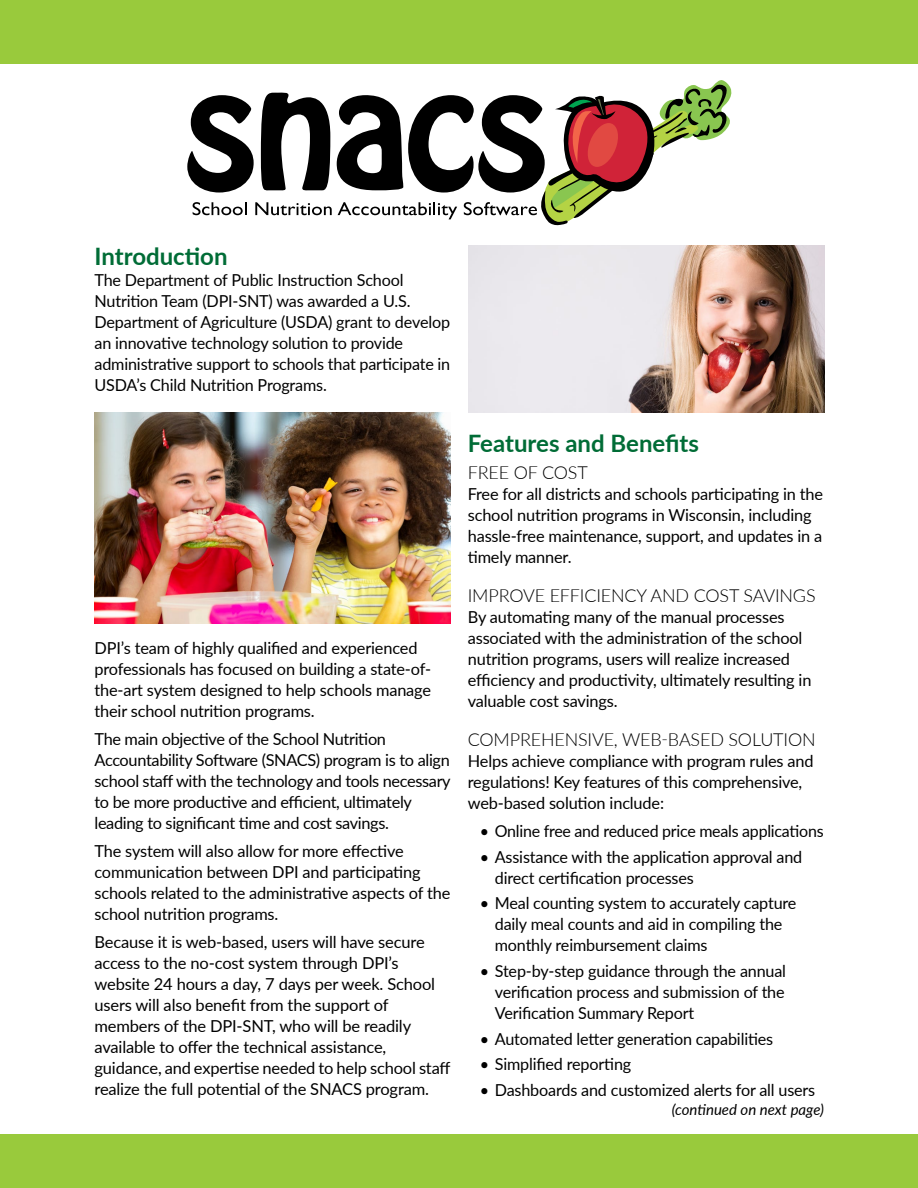
<style>
.page{position:relative;width:918px;height:1188px;background:#fff}
.page>*{position:absolute;margin:0;border:0;box-sizing:border-box;transform-origin:0 0}
.Head{font:700 24px "Lato";color:#006c36}
.Subhead{font:300 18px "Lato";letter-spacing:-.01em;color:#000}
.body_text{font:16.5px/21px "Lato";letter-spacing:-.01em;color:#000}
.bullets{font:16.5px/21px "Lato";letter-spacing:-.01em;color:#000}
.t1{font:italic 15px "Lato";color:#000}
</style>
<div class="page">
<div style="left:0;top:1134px;width:918px;height:54px;background:#99ca3c"></div>
<div style="left:0;top:0;width:918px;height:64px;background:#99ca3c"></div>
<svg style="left:187px;top:80px;width:545px;height:146px"></svg>
<img style="left:468px;top:245px;width:356px;height:168px">
<img style="left:94px;top:413px;width:356px;height:211px">
<h1 class="Head" style="left:94px;top:238px;width:135px">Introduction</h1>
<p class="body_text" style="left:94px;top:268px;width:357px">The Department of Public Instruction School Nutrition Team (DPI-SNT) was awarded a U.S.<br>Department of Agriculture (USDA) grant to develop an innovative technology solution to provide administrative support to schools that participate in USDA’s Child Nutrition Programs.</p>
<p class="body_text" style="left:94px;top:637px;width:338px">DPI’s team of highly qualified and experienced professionals has focused on building a state-of&shy;the-art system designed to help schools manage their school nutrition programs.</p>
<p class="body_text" style="left:94px;top:728px;width:358px">The main objective of the School Nutrition Accountability Software (SNACS) program is to align school staff with the technology and tools necessary to be more productive and efficient, ultimately leading to significant time and cost savings.</p>
<p class="body_text" style="left:94px;top:840px;width:357px">The system will also allow for more effective communication between DPI and participating schools related to the administrative aspects of the school nutrition programs.</p>
<p class="body_text" style="left:94px;top:930px;width:358px">Because it is web-based, users will have secure access to the no-cost system through DPI’s website 24 hours a day, 7 days per week. School users will also benefit from the support of members of the DPI-SNT, who will be readily available to offer the technical assistance, guidance, and expertise needed to help school staff realize the full potential of the SNACS program.</p>
<h1 class="Head" style="left:468px;top:426px;width:233px">Features and Benefits</h1>
<h2 class="Subhead" style="left:468px;top:460px;width:121px">FREE OF COST</h2>
<p class="body_text" style="left:468px;top:483px;width:357px">Free for all districts and schools participating in the school nutrition programs in Wisconsin, including hassle-free maintenance, support, and updates in a timely manner.</p>
<h2 class="Subhead" style="left:468px;top:583px;width:349px">IMPROVE EFFICIENCY AND COST SAVINGS</h2>
<p class="body_text" style="left:468px;top:606px;width:345px">By automating many of the manual processes associated with the administration of the school nutrition programs, users will realize increased efficiency and productivity, ultimately resulting in valuable cost savings.</p>
<h2 class="Subhead" style="left:468px;top:727px;width:349px">COMPREHENSIVE, WEB-BASED SOLUTION</h2>
<p class="body_text" style="left:468px;top:750px;width:347px">Helps achieve compliance with program rules and regulations! Key features of this comprehensive, web-based solution include:</p>
<p class="bullets" style="left:480px;top:820px;width:345px">• Online free and reduced price meals applications</p>
<p class="bullets" style="left:495px;top:846px;width:309px;text-indent:-15px">• Assistance with the application approval and direct certification processes</p>
<p class="bullets" style="left:495px;top:892px;width:303px;text-indent:-15px">• Meal counting system to accurately capture daily meal counts and aid in compiling the monthly reimbursement claims</p>
<p class="bullets" style="left:495px;top:960px;width:293px;text-align:justify;text-indent:-15px">• Step-by-step guidance through the annual verification process and submission of the Verification Summary Report</p>
<p class="bullets" style="left:480px;top:1027px;width:295px">• Automated letter generation capabilities</p>
<p class="bullets" style="left:480px;top:1053px;width:153px">• Simplified reporting</p>
<p class="bullets" style="left:480px;top:1079px;width:337px">• Dashboards and customized alerts for all users</p>
<p class="t1" style="left:672px;top:1098px;width:154px">(continued on next page)</p>
</div>
